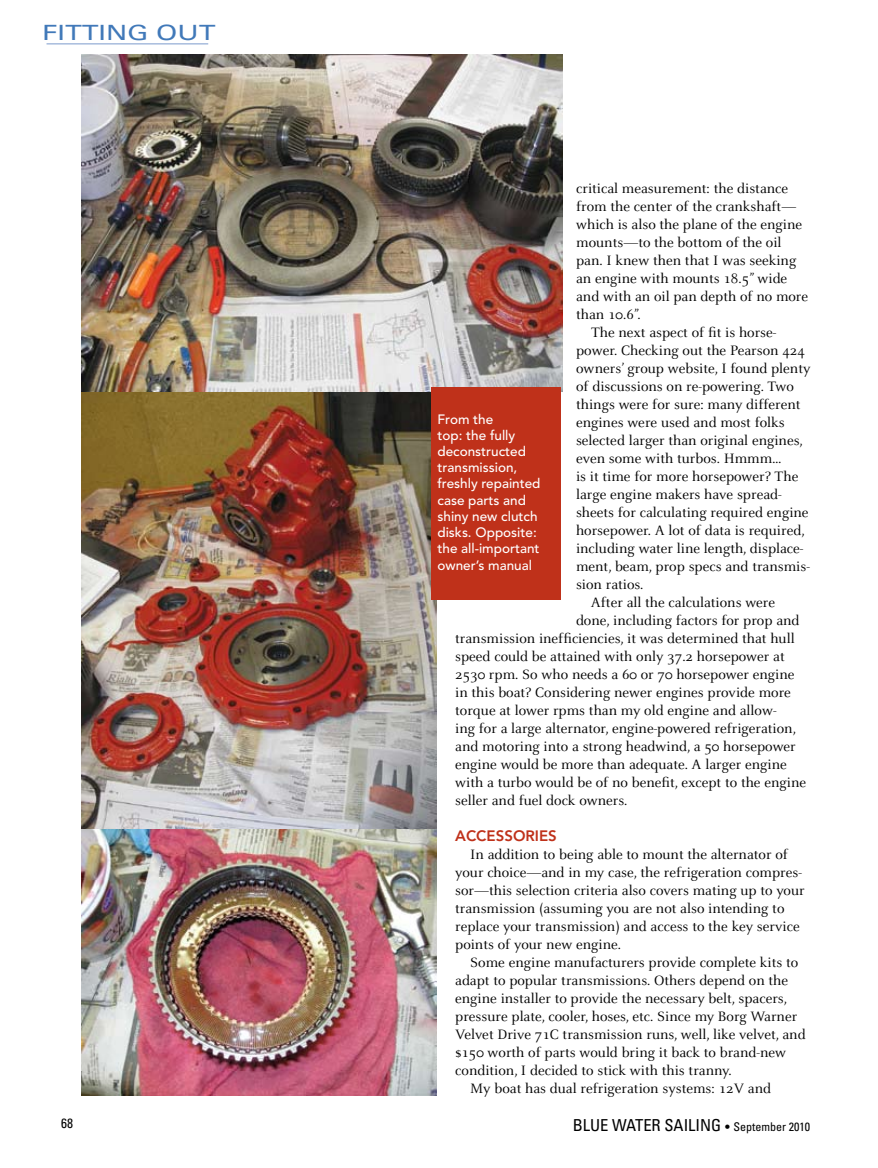
<style>
.page{position:relative;width:878px;height:1168px;background:#fff}
.page>*{position:absolute;margin:0;border:0;box-sizing:border-box;transform-origin:0 0}
.t1{font:21px "Univers";color:#4179b9;scale:1.3 1}
.t2{font:condensed 16.5px "Univers";color:#000}
.t3{font:15px/18px "Celeste";color:#000}
.t4{font:800 15px "Avenir";color:#bf311a}
.t5{font:500 13.5px/16.2px "Avenir";color:#fff}
.t6{font:condensed 13.5px "Univers";color:#000}
.s1{font-family:"Clearface Gothic LH";font-weight:500;font-stretch:normal;font-size:12px}
.s2{font-size:12px}
</style>
<div class="page">
<hr style="left:46px;top:44px;width:162px;height:1px;background:#7b9acc">
<img style="left:81px;top:392px;width:355px;height:703px">
<img style="left:81px;top:54px;width:481px;height:338px">
<div style="left:431px;top:387px;width:130px;height:213px;background:#bf311a"></div>
<h1 class="t1" style="left:42px;top:20px;width:135px">FITTING OUT</h1>
<p class="t6" style="left:61px;top:1114px;width:13px">68</p>
<p class="t3" style="left:576px;top:180px;width:213px">critical measurement: the distance</p>
<p class="t3" style="left:576px;top:198px;width:222px">from the center of the crankshaft—</p>
<p class="t3" style="left:576px;top:216px;width:227px">which is also the plane of the engine</p>
<p class="t3" style="left:576px;top:234px;width:207px">mounts—to the bottom of the oil</p>
<p class="t3" style="left:576px;top:252px;width:222px">pan. I knew then that I was seeking</p>
<p class="t3" style="left:576px;top:270px;width:213px">an engine with mounts 18.5” wide</p>
<p class="t3" style="left:576px;top:288px;width:233px">and with an oil pan depth of no more</p>
<p class="t3" style="left:576px;top:306px;width:66px">than 10.6”.</p>
<p class="t3" style="left:591px;top:324px;width:187px">The next aspect of fit is horse-</p>
<p class="t3" style="left:576px;top:342px;width:230px">power. Checking out the Pearson 424</p>
<p class="t3" style="left:576px;top:360px;width:236px">owners’ group website, I found plenty</p>
<p class="t3" style="left:576px;top:378px;width:219px">of discussions on re-powering. Two</p>
<p class="t3" style="left:576px;top:396px;width:226px">things were for sure: many different</p>
<p class="t3" style="left:576px;top:414px;width:210px">engines were used and most folks</p>
<p class="t3" style="left:576px;top:432px;width:228px">selected larger than original engines,</p>
<p class="t3" style="left:576px;top:450px;width:207px">even some with turbos. Hmmm…</p>
<p class="t3" style="left:576px;top:468px;width:224px">is it time for more horsepower? The</p>
<p class="t3" style="left:576px;top:486px;width:207px">large engine makers have spread-</p>
<p class="t3" style="left:576px;top:504px;width:234px">sheets for calculating required engine</p>
<p class="t3" style="left:576px;top:522px;width:230px">horsepower. A lot of data is required,</p>
<p class="t3" style="left:576px;top:540px;width:229px">including water line length, displace-</p>
<p class="t3" style="left:576px;top:558px;width:235px">ment, beam, prop specs and transmis-</p>
<p class="t3" style="left:576px;top:576px;width:69px">sion ratios.</p>
<p class="t3" style="left:591px;top:594px;width:186px">After all the calculations were</p>
<p class="t3" style="left:576px;top:612px;width:225px">done, including factors for prop and</p>
<p class="t3" style="left:455px;top:630px;width:341px">transmission inefficiencies, it was determined that hull</p>
<p class="t3" style="left:455px;top:648px;width:331px">speed could be attained with only 37.2 horsepower at</p>
<p class="t3" style="left:455px;top:666px;width:341px">2530 rpm. So who needs a 60 or 70 horsepower engine</p>
<p class="t3" style="left:455px;top:684px;width:337px">in this boat? Considering newer engines provide more</p>
<p class="t3" style="left:455px;top:702px;width:323px">torque at lower rpms than my old engine and allow-</p>
<p class="t3" style="left:455px;top:720px;width:342px">ing for a large alternator, engine-powered refrigeration,</p>
<p class="t3" style="left:455px;top:738px;width:342px">and motoring into a strong headwind, a 50 horsepower</p>
<p class="t3" style="left:455px;top:756px;width:333px">engine would be more than adequate. A larger engine</p>
<p class="t3" style="left:455px;top:774px;width:352px">with a turbo would be of no benefit, except to the engine</p>
<p class="t3" style="left:455px;top:792px;width:174px">seller and fuel dock owners.</p>
<p class="t4" style="left:455px;top:827px;width:103px">ACCESSORIES</p>
<p class="t3" style="left:455px;top:846px;width:351px;text-indent:15px">In addition to being able to mount the alternator of your choice—and in my case, the refrigeration compres&shy;sor—this selection criteria also covers mating up to your transmission (assuming you are not also intending to replace your transmission) and access to the key service points of your new engine.</p>
<p class="t3" style="left:470px;top:954px;width:329px">Some engine manufacturers provide complete kits to</p>
<p class="t3" style="left:455px;top:972px;width:334px">adapt to popular transmissions. Others depend on the</p>
<p class="t3" style="left:455px;top:990px;width:333px">engine installer to provide the necessary belt, spacers,</p>
<p class="t3" style="left:455px;top:1008px;width:343px">pressure plate, cooler, hoses, etc. Since my Borg Warner</p>
<p class="t3" style="left:455px;top:1026px;width:352px">Velvet Drive 71C transmission runs, well, like velvet, and</p>
<p class="t3" style="left:455px;top:1044px;width:332px">$150 worth of parts would bring it back to brand-new</p>
<p class="t3" style="left:455px;top:1062px;width:278px">condition, I decided to stick with this tranny.</p>
<p class="t3" style="left:470px;top:1080px;width:302px">My boat has dual refrigeration systems: 12V and</p>
<p class="t5" style="left:437px;top:411px;width:105px">From the<br>top: the fully deconstructed transmission, freshly repainted case parts and shiny new clutch disks. Opposite: the all-important owner’s manual</p>
<p class="t2" style="left:572px;top:1114px;width:239px">BLUE WATER SAILING <span class="s1">•</span> <span class="s2">SEPTEMBER 2010</span></p>
</div>
